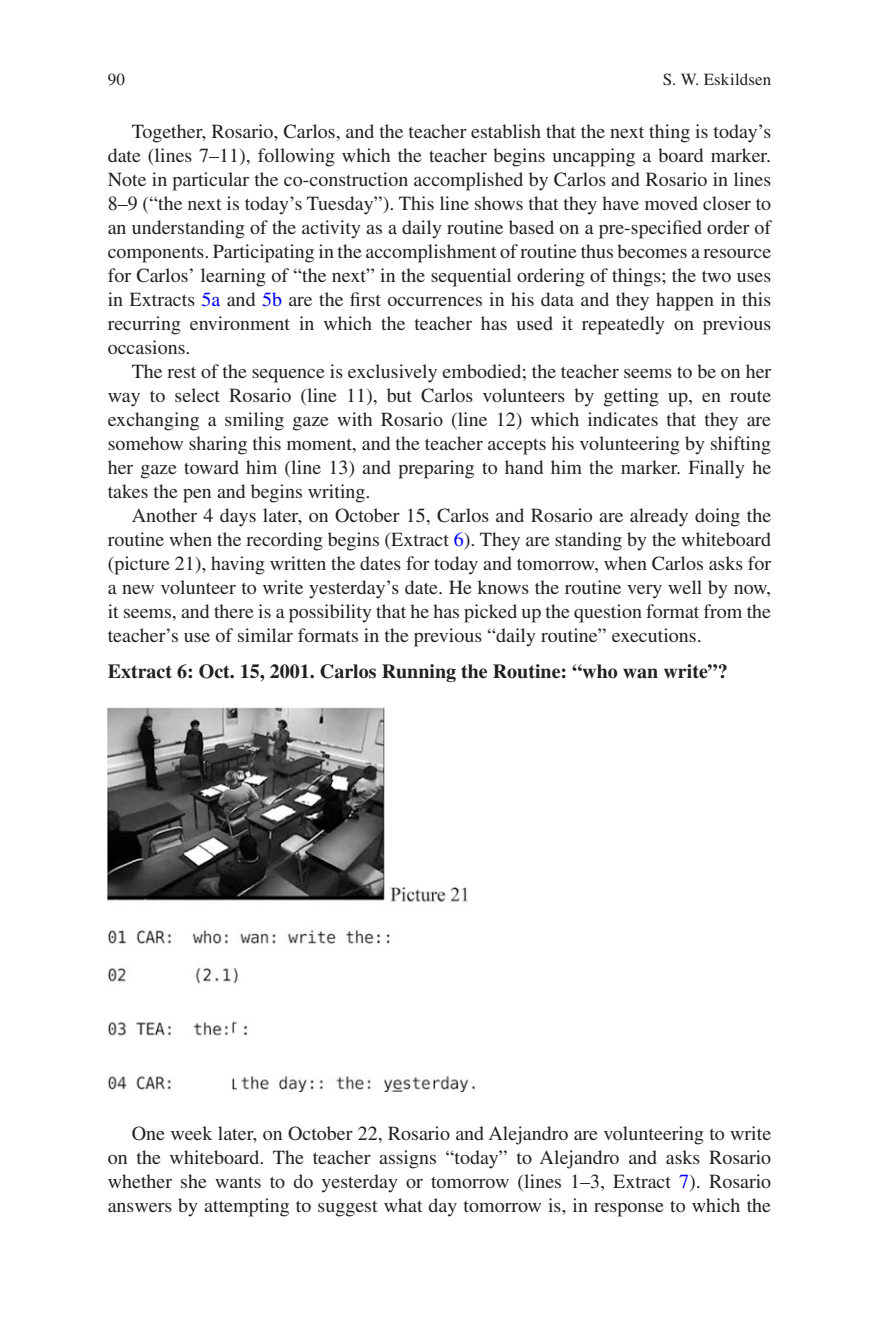
<style>
.page{position:relative;width:879px;height:1333px;background:#fff}
.page>*{position:absolute;margin:0;border:0;box-sizing:border-box;transform-origin:0 0}
.Text{font:20px/24px "Times LT Std";color:#231f20;text-align:justify}
.B_title_Overview{font:700 20px "Times LT Std";color:#231f20}
.t1{font:17px "Times LT Std";letter-spacing:.01em;color:#231f20}
.s1{color:#0000fa}
</style>
<div class="page">
<img style="left:108px;top:707px;width:368px;height:384px">
<p class="t1" style="left:663px;top:70px;width:110px">S. W. Eskildsen</p>
<p class="t1" style="left:108px;top:70px;width:19px">90</p>
<p class="Text" style="left:108px;top:119px;width:665px;text-indent:24px">Together, Rosario, Carlos, and the teacher establish that the next thing is today’s date (lines 7–11), following which the teacher begins uncapping a board marker.<br>Note in particular the co-construction accomplished by Carlos and Rosario in lines 8–9 (“the next is today’s Tuesday”). This line shows that they have moved closer to an understanding of the activity as a daily routine based on a pre-specified order of components. Participating in the accomplishment of routine thus becomes a resource for Carlos’ learning of “the next” in the sequential ordering of things; the two uses in Extracts <span class="s1">5a</span> and <span class="s1">5b</span> are the first occurrences in his data and they happen in this recurring environment in which the teacher has used it repeatedly on previous occasions.</p>
<p class="Text" style="left:108px;top:359px;width:665px;text-indent:24px">The rest of the sequence is exclusively embodied; the teacher seems to be on her way to select Rosario (line 11), but Carlos volunteers by getting up, en route exchanging a smiling gaze with Rosario (line 12) which indicates that they are somehow sharing this moment, and the teacher accepts his volunteering by shifting her gaze toward him (line 13) and preparing to hand him the marker. Finally he takes the pen and begins writing.</p>
<p class="Text" style="left:108px;top:503px;width:665px;text-indent:24px">Another 4 days later, on October 15, Carlos and Rosario are already doing the routine when the recording begins (Extract <span class="s1">6</span>). They are standing by the whiteboard (picture 21), having written the dates for today and tomorrow, when Carlos asks for a new volunteer to write yesterday’s date. He knows the routine very well by now, it seems, and there is a possibility that he has picked up the question format from the teacher’s use of similar formats in the previous “daily routine” executions.</p>
<p class="B_title_Overview" style="left:108px;top:659px;width:621px">Extract 6: Oct. 15, 2001. Carlos Running the Routine: “who wan write”?</p>
<p class="Text" style="left:108px;top:1121px;width:665px;text-indent:24px">One week later, on October 22, Rosario and Alejandro are volunteering to write on the whiteboard. The teacher assigns “today” to Alejandro and asks Rosario whether she wants to do yesterday or tomorrow (lines 1–3, Extract <span class="s1">7</span>). Rosario answers by attempting to suggest what day tomorrow is, in response to which the</p>
</div>
